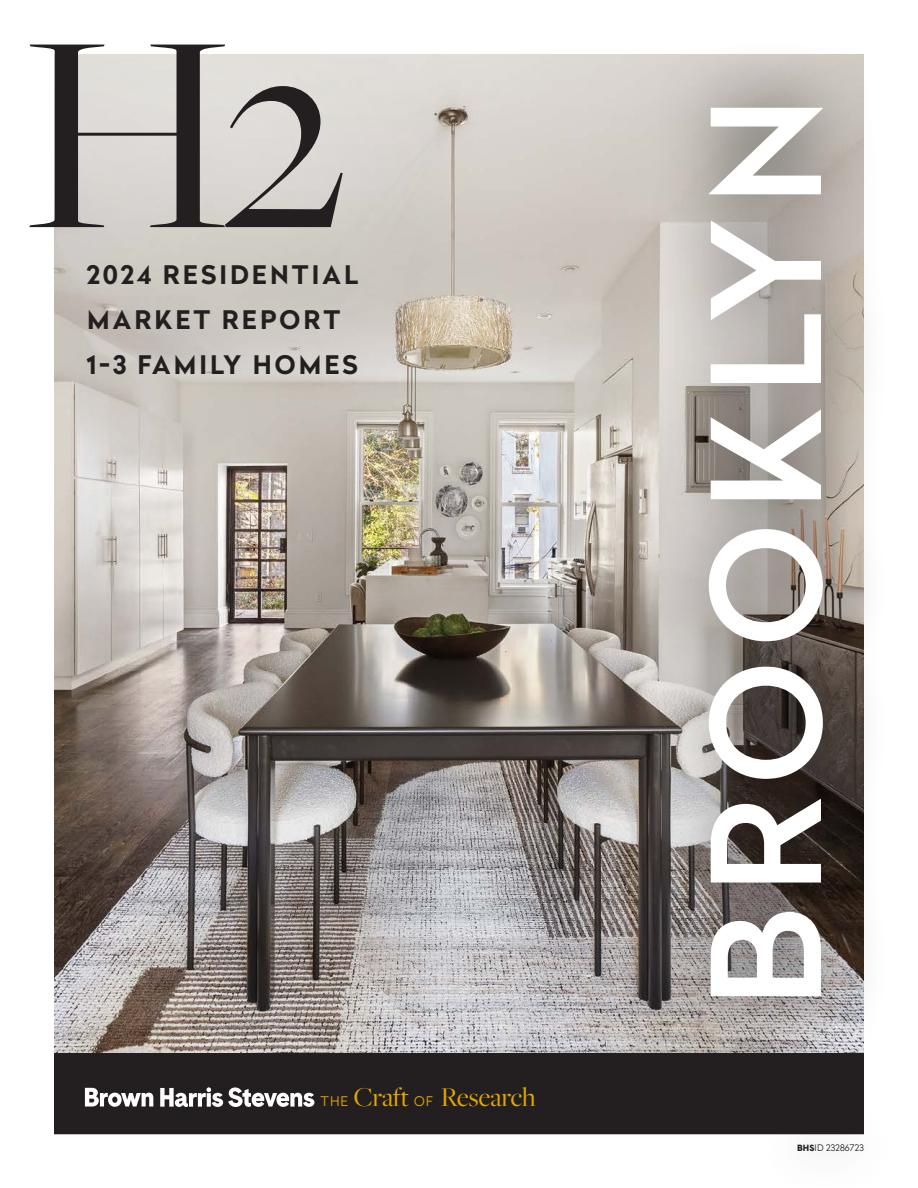
<style>
.page{position:relative;width:918px;height:1188px;background:#fff}
.page>*{position:absolute;margin:0;border:0;box-sizing:border-box;transform-origin:0 0}
.t1{font:292.05px "Freight Big Pro";color:#231f20}
.t2{font:500 150px "Radikal";letter-spacing:.09em;color:#fff}
.t3{font:28.2px "Freight Big Pro";letter-spacing:-.01em;color:#e5a800}
.t4{font:700 25.5px/45px "Radikal";letter-spacing:.12em;color:#231f20}
.t5{font:300 9px "Radikal";color:#231f20}
.s1{font-family:"Radikal";font-weight:300;font-size:13.2px}
.s2{font-family:"Cadiz";font-weight:900}
</style>
<div class="page">
<img style="left:54px;top:54px;width:589px;height:986px">
<svg style="left:54px;top:1040px;width:705px;height:95px;background:#b5afae"></svg>
<div style="left:54px;top:1053px;width:810px;height:81px;background:#231f20"></div>
<div style="left:643px;top:40px;width:246px;height:1025px;background:#231f20;opacity:.75"></div>
<div style="left:759px;top:1101px;width:140px;height:87px;background:#231f20;opacity:.75"></div>
<svg style="left:85px;top:1088px;width:68px;height:19px"></svg>
<svg style="left:160px;top:1087px;width:154px;height:20px"></svg>
<div style="left:0;top:0;width:484px;height:377px;background:#fff;opacity:.27"></div>
<p class="t1" style="left:22px;top:-56px;width:324px">H2</p>
<p class="t4" style="left:87px;top:252px;width:273px">2024 RESIDENTIAL<br>MARKET REPORT<br>1-3 FAMILY HOMES</p>
<p class="t3" style="left:321px;top:1078px;width:217px"><span class="s1">THE</span> Craft <span class="s1">OF</span> Research</p>
<p class="t2" style="left:658px;top:1008px;width:913px;rotate:-90deg">BROOKLYN</p>
<p class="t5" style="left:797px;top:1141px;width:68px"><span class="s2">BHS</span>ID 23286723</p>
</div>
